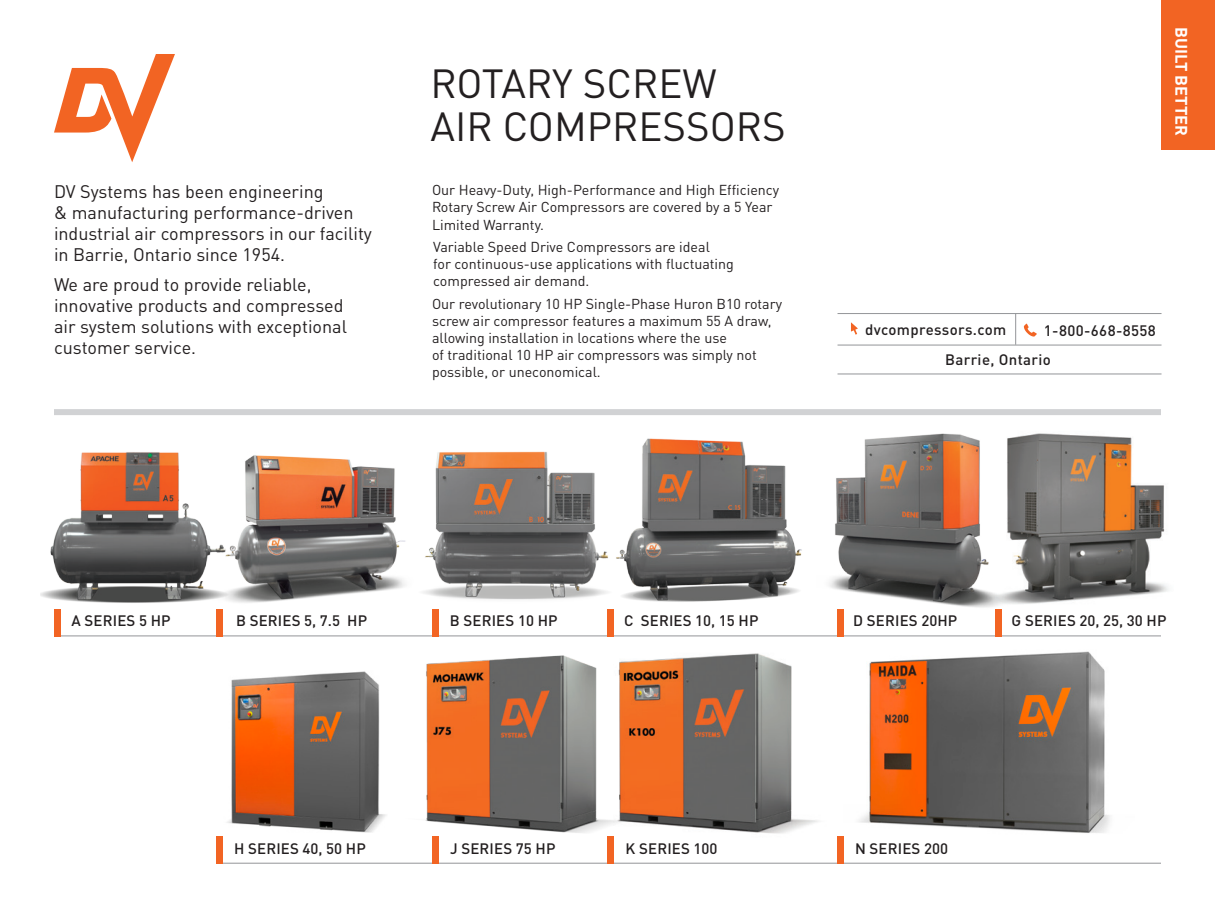
<style>
.page{position:relative;width:1215px;height:918px;background:#fff}
.page>*{position:absolute;margin:0;border:0;box-sizing:border-box;transform-origin:0 0}
.t1{font:40.2px/42.5px "DINOT";color:#231f20}
.t2{font:18px/21px "DINOT";color:#231f20}
.t3{font:700 16.5px "DINOT";color:#fff}
.Headline_2{font:500 15px "DINOT";letter-spacing:.01em;color:#231f20}
.dvcompressors_com{font:500 15px "DINOT";letter-spacing:.025em;color:#231f20}
.t4{font:14.25px/17.1px "DINOT";color:#231f20}
.s1{color:#fff}
</style>
<div class="page">
<img style="left:1015px;top:433px;width:154px;height:171px">
<img style="left:40px;top:452px;width:173px;height:151px">
<img style="left:227px;top:671px;width:153px;height:162px">
<img style="left:632px;top:653px;width:186px;height:181px">
<img style="left:380px;top:655px;width:252px;height:191px">
<img style="left:859px;top:651px;width:251px;height:182px">
<svg style="left:54px;top:54px;width:121px;height:108px"></svg>
<img style="left:831px;top:433px;width:184px;height:183px">
<div style="left:54px;top:409px;width:1107px;height:6px;background:#d1d2d4"></div>
<hr style="left:216px;top:863px;width:945px;height:1px;background:#939598">
<hr style="left:54px;top:636px;width:1107px;height:1px;background:#939598">
<div style="left:996px;top:609px;width:6px;height:27px;background:#f26423"></div>
<div style="left:837px;top:609px;width:7px;height:27px;background:#f26423"></div>
<div style="left:837px;top:836px;width:7px;height:28px;background:#f26423"></div>
<div style="left:608px;top:609px;width:6px;height:27px;background:#f26423"></div>
<div style="left:608px;top:836px;width:6px;height:28px;background:#f26423"></div>
<div style="left:432px;top:609px;width:7px;height:27px;background:#f26423"></div>
<div style="left:432px;top:836px;width:7px;height:28px;background:#f26423"></div>
<div style="left:216px;top:609px;width:7px;height:27px;background:#f26423"></div>
<div style="left:216px;top:836px;width:7px;height:28px;background:#f26423"></div>
<div style="left:54px;top:609px;width:7px;height:27px;background:#f26423"></div>
<img style="left:213px;top:455px;width:192px;height:148px">
<div style="left:1161px;top:0;width:54px;height:149px;background:#f26423"></div>
<svg style="left:851px;top:322px;width:7px;height:13px"></svg>
<svg style="left:1024px;top:324px;width:13px;height:13px"></svg>
<hr style="left:1015px;top:313px;width:1px;height:32px;background:#939598">
<hr style="left:838px;top:313px;width:324px;height:1px;background:#939598">
<hr style="left:838px;top:374px;width:324px;height:1px;background:#939598">
<hr style="left:838px;top:345px;width:324px;height:1px;background:#939598">
<img style="left:620px;top:438px;width:211px;height:164px">
<img style="left:423px;top:451px;width:197px;height:159px">
<p class="t2" style="left:54px;top:181px;width:320px">DV Systems has been engineering<br>&amp; manufacturing performance-driven industrial air compressors in our facility in Barrie, Ontario since 1954.</p>
<p class="t2" style="left:54px;top:274px;width:295px">We are proud to provide reliable, innovative products and compressed air system solutions with exceptional customer service.</p>
<p class="t1" style="left:430px;top:62px;width:357px">ROTARY SCREW<br>AIR COMPRESSORS</p>
<p class="t4" style="left:432px;top:181px;width:349px">Our Heavy-Duty, High-Performance and High Efficiency<br>Rotary Screw Air Compressors are covered by a 5 Year<br>Limited Warranty.</p>
<p class="t4" style="left:433px;top:238px;width:302px">Variable Speed Drive Compressors are ideal<br>for continuous-use applications with fluctuating compressed air demand.</p>
<p class="t4" style="left:432px;top:295px;width:352px">Our revolutionary 10 HP Single-Phase Huron B10 rotary screw air compressor features a maximum 55 A draw, allowing installation in locations where the use<br>of traditional 10 HP air compressors was simply not possible, or uneconomical.</p>
<p class="t3" style="left:1192px;top:27px;width:110px;rotate:90deg">BUILT BETTER</p>
<p class="dvcompressors_com" style="left:865px;top:320px;width:143px">dvcompressors.com</p>
<p class="dvcompressors_com" style="left:945px;top:350px;width:107px">Barrie, Ontario</p>
<p class="dvcompressors_com" style="left:1044px;top:321px;width:113px">1-800-668-8558</p>
<p class="Headline_2" style="left:72px;top:611px;width:101px">A SERIES 5 HP</p>
<p class="Headline_2" style="left:236px;top:611px;width:133px">B SERIES 5, 7.5 HP</p>
<p class="Headline_2" style="left:450px;top:611px;width:109px">B SERIES 10 HP</p>
<p class="Headline_2" style="left:624px;top:611px;width:136px">C SERIES 10, 15 HP</p>
<p class="Headline_2" style="left:853px;top:611px;width:106px">D SERIES 20HP</p>
<p class="Headline_2" style="left:1012px;top:611px;width:156px">G SERIES 20, 25, 30 HP</p>
<p class="Headline_2" style="left:234px;top:839px;width:133px">H SERIES 40, 50 HP</p>
<p class="Headline_2" style="left:450px;top:839px;width:107px">J SERIES 75 HP</p>
<p class="Headline_2" style="left:626px;top:839px;width:117px">K SERIES 100 <span class="s1">HP</span></p>
<p class="Headline_2" style="left:855px;top:839px;width:118px">N SERIES 200 <span class="s1">HP</span></p>
</div>
